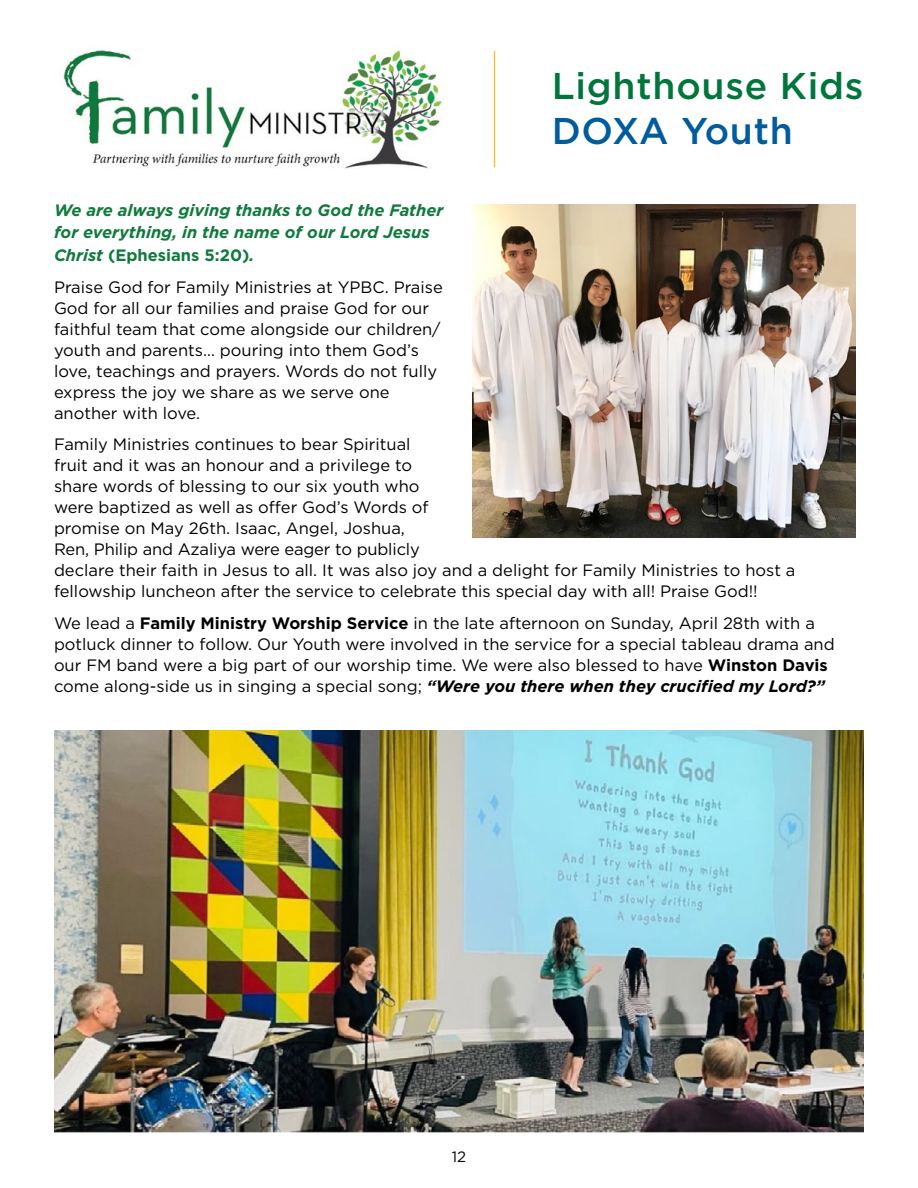
<style>
.page{position:relative;width:918px;height:1188px;background:#fff}
.page>*{position:absolute;margin:0;border:0;box-sizing:border-box;transform-origin:0 0}
.t1{font:500 37.2px "Gotham";letter-spacing:.02em;color:#00753c}
.t2{font:500 37.2px "Gotham";letter-spacing:.02em;color:#005c9f}
.t3{font:16.5px/21px "Gotham";color:#000}
.t4{font:italic 700 16.5px/22.5px "Gotham";color:#117a3d}
.t5{font:15px "Gotham";color:#000}
.s1{font-style:normal}
.s2{font-weight:700}
.s3{font-weight:700;font-style:italic}
</style>
<div class="page">
<img style="left:63px;top:50px;width:379px;height:119px">
<hr style="left:494px;top:51px;width:1px;height:116px;background:#fdb913">
<img style="left:472px;top:204px;width:384px;height:334px">
<img style="left:54px;top:730px;width:810px;height:403px">
<h1 class="t1" style="left:552px;top:61px;width:313px">Lighthouse Kids</h1>
<h1 class="t2" style="left:552px;top:107px;width:243px">DOXA Youth</h1>
<p class="t4" style="left:54px;top:199px;width:391px">We are always giving thanks to God the Father for everything, in the name of our Lord Jesus<br>Christ <span class="s1">(Ephesians 5:20)</span>.</p>
<p class="t3" style="left:54px;top:276px;width:390px">Praise God for Family Ministries at YPBC. Praise God for all our families and praise God for our faithful team that come alongside our children/ youth and parents… pouring into them God’s love, teachings and prayers. Words do not fully express the joy we share as we serve one another with love.</p>
<p class="t3" style="left:54px;top:434px;width:743px">Family Ministries continues to bear Spiritual<br>fruit and it was an honour and a privilege to<br>share words of blessing to our six youth who<br>were baptized as well as offer God’s Words of<br>promise on May 26th. Isaac, Angel, Joshua,<br>Ren, Philip and Azaliya were eager to publicly<br>declare their faith in Jesus to all. It was also joy and a delight for Family Ministries to host a fellowship luncheon after the service to celebrate this special day with all! Praise God!!</p>
<p class="t3" style="left:54px;top:612px;width:782px">We lead a <span class="s2">Family Ministry Worship Service</span> in the late afternoon on Sunday, April 28th with a potluck dinner to follow. Our Youth were involved in the service for a special tableau drama and our FM band were a big part of our worship time. We were also blessed to have <span class="s2">Winston Davis </span>come along-side us in singing a special song; <span class="s3">“Were you there when they crucified my Lord?”</span></p>
<p class="t5" style="left:452px;top:1147px;width:16px">12</p>
</div>
